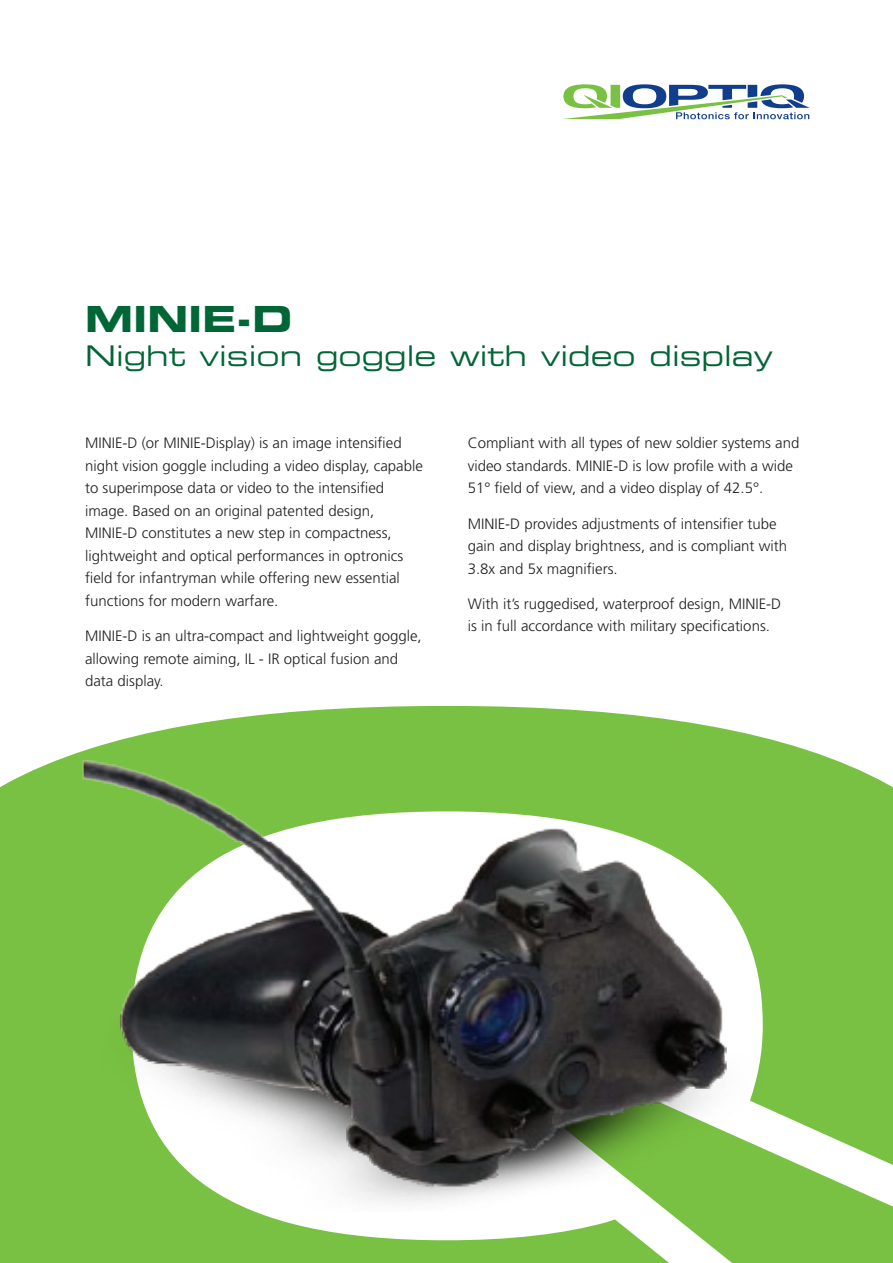
<style>
.page{position:relative;width:893px;height:1263px;background:#fff}
.page>*{position:absolute;margin:0;border:0;box-sizing:border-box;transform-origin:0 0}
.t1{font:36px "Eurostile Bold Extended Two";color:#006636}
.t2{font:28.5px "Eurostile Extended Two";color:#006636}
.t3{font:300 15px/22.5px "Frutiger";color:#231f20}
</style>
<div class="page">
<svg style="left:0;top:706px;width:893px;height:557px;fill:#79c142"></svg>
<svg style="left:563px;top:84px;width:247px;height:35px"></svg>
<img style="left:79px;top:748px;width:692px;height:463px">
<h1 class="t1" style="left:85px;top:294px;width:209px">MINIE-D</h1>
<h2 class="t2" style="left:85px;top:336px;width:689px">Night vision goggle with video display</h2>
<p class="t3" style="left:85px;top:432px;width:339px">MINIE-D (or MINIE-Display) is an image intensified night vision goggle including a video display, capable to superimpose data or video to the intensified image. Based on an original patented design, MINIE-D constitutes a new step in compactness, lightweight and optical performances in optronics field for infantryman while offering new essential functions for modern warfare.</p>
<p class="t3" style="left:85px;top:625px;width:338px">MINIE-D is an ultra-compact and lightweight goggle, allowing remote aiming, IL - IR optical fusion and data display.</p>
<p class="t3" style="left:468px;top:432px;width:333px">Compliant with all types of new soldier systems and video standards. MINIE-D is low profile with a wide<br>51° field of view, and a video display of 42.5°.</p>
<p class="t3" style="left:468px;top:512px;width:321px">MINIE-D provides adjustments of intensifier tube gain and display brightness, and is compliant with<br>3.8x and 5x magnifiers.</p>
<p class="t3" style="left:468px;top:592px;width:315px">With it’s ruggedised, waterproof design, MINIE-D is in full accordance with military specifications.</p>
</div>
